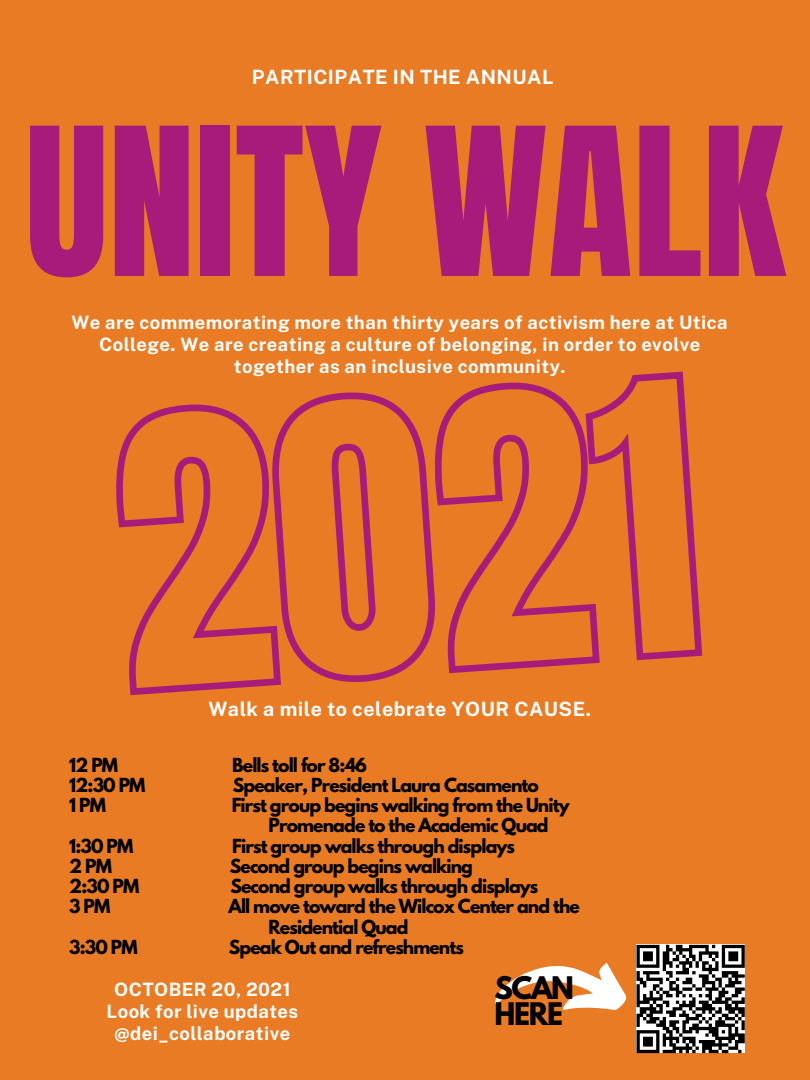
<style>
.page{position:relative;width:810px;height:1080px;background:#e97b24}
.page>*{position:absolute;margin:0;border:0;box-sizing:border-box;transform-origin:0 0}
.t1{font:175px "Anton";color:#a81b7a}
.t2{font:700 27.56px/26.2px "League Spartan";letter-spacing:-.05em;color:#000}
.t3{font:700 19.69px "Public Sans";letter-spacing:.025em;color:#fff}
.t4{font:700 18.44px/22px "Public Sans";letter-spacing:.025em;color:#fff;text-align:center}
.t5{font:700 17.19px "League Spartan";letter-spacing:-.05em;color:#000}
</style>
<div class="page">
<svg style="left:116px;top:371px;width:587px;height:324px"></svg>
<svg style="left:636px;top:945px;width:109px;height:108px;background:#787878"></svg>
<svg style="left:495px;top:963px;width:132px;height:47px"></svg>
<p class="t3" style="left:252px;top:65px;width:303px">PARTICIPATE IN THE ANNUAL</p>
<p class="t1" style="left:25px;top:77px;width:761px">UNITY WALK</p>
<p class="t4" style="left:72px;top:311px;width:658px">We are commemorating more than thirty years of activism here at Utica<br>College. We are creating a culture of belonging, in order to evolve together as an inclusive community.</p>
<p class="t3" style="left:208px;top:698px;width:384px">Walk a mile to celebrate YOUR CAUSE.</p>
<p class="t5" style="left:69px;top:756px;width:50px">12 PM</p>
<p class="t5" style="left:232px;top:756px;width:136px">Bells toll for 8:46</p>
<p class="t5" style="left:69px;top:776px;width:78px">12:30 PM</p>
<p class="t5" style="left:233px;top:776px;width:307px">Speaker, President Laura Casamento</p>
<p class="t5" style="left:69px;top:797px;width:38px">1 PM</p>
<p class="t5" style="left:232px;top:797px;width:339px">First group begins walking from the Unity</p>
<p class="t5" style="left:268px;top:817px;width:282px">Promenade to the Academic Quad</p>
<p class="t5" style="left:69px;top:837px;width:66px">1:30 PM</p>
<p class="t5" style="left:232px;top:837px;width:284px">First group walks through displays</p>
<p class="t5" style="left:69px;top:857px;width:44px">2 PM</p>
<p class="t5" style="left:230px;top:857px;width:245px">Second group begins walking</p>
<p class="t5" style="left:69px;top:878px;width:72px">2:30 PM</p>
<p class="t5" style="left:230px;top:878px;width:310px">Second group walks through displays</p>
<p class="t5" style="left:69px;top:898px;width:43px">3 PM</p>
<p class="t5" style="left:228px;top:898px;width:353px">All move toward the Wilcox Center and the</p>
<p class="t5" style="left:268px;top:918px;width:142px">Residential Quad</p>
<p class="t5" style="left:69px;top:938px;width:70px">3:30 PM</p>
<p class="t5" style="left:229px;top:938px;width:236px">Speak Out and refreshments</p>
<p class="t2" style="left:494px;top:978px;width:81px">SCAN<br>HERE</p>
<p class="t4" style="left:114px;top:979px;width:178px">OCTOBER 20, 2021</p>
<p class="t4" style="left:107px;top:1001px;width:193px">Look for live updates @dei_collaborative</p>
</div>
